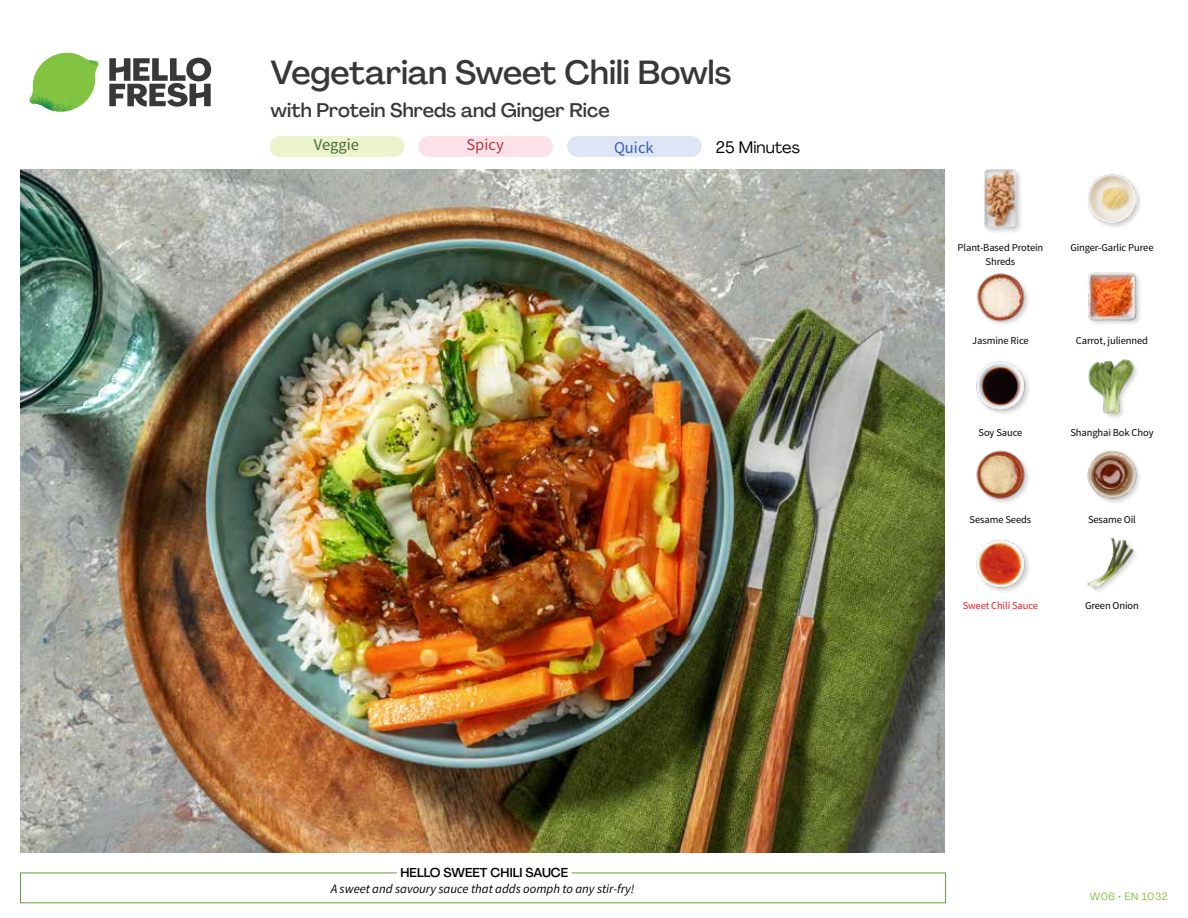
<style>
.page{position:relative;width:1188px;height:918px;background:#fff}
.page>*{position:absolute;margin:0;border:0;box-sizing:border-box;transform-origin:0 0}
.t1{font:500 33px "Agrandir";letter-spacing:-.005em;color:#383839}
.t2{font:500 19.5px "Agrandir";color:#383839}
.t3{font:16.5px "Agrandir";color:#000}
.t4{font:16.5px "Source Sans Pro";color:#476b32}
.t5{font:16.5px "Source Sans Pro";color:#3763af}
.t6{font:16.5px "Source Sans Pro";color:#b33841}
.t7{font:italic 12.75px "Source Sans Pro";color:#000}
.t8{font:500 12.75px "Agrandir";color:#000}
.t9{font:10.5px/13.5px "Source Sans Pro";letter-spacing:-.01em;color:#000;text-align:center}
.t10{font:10.5px "Source Sans Pro";letter-spacing:-.01em;color:#ed1d24}
.t11{font:10.5px "Agrandir";letter-spacing:.05em;color:#82c341}
</style>
<div class="page">
<svg style="left:109px;top:57px;width:102px;height:50px"></svg>
<svg style="left:34px;top:53px;width:62px;height:40px"></svg>
<img style="left:67px;top:53px;width:32px;height:26px">
<img style="left:33px;top:75px;width:59px;height:11px">
<img style="left:29px;top:79px;width:61px;height:33px">
<img style="left:65px;top:86px;width:27px;height:25px">
<div style="left:20px;top:873px;width:926px;height:30px;border:1px solid #609f43"></div>
<div style="left:397px;top:865px;width:175px;height:15px;background:#fff"></div>
<img style="left:21px;top:170px;width:924px;height:682px">
<div style="left:567px;top:136px;width:135px;height:21px;background:#dee5f4;border-radius:10px"></div>
<div style="left:270px;top:136px;width:134px;height:21px;background:#edf3cd;border-radius:10px"></div>
<div style="left:418px;top:136px;width:135px;height:21px;background:#fce1e9;border-radius:10px"></div>
<img style="left:1087px;top:537px;width:49px;height:54px">
<img style="left:976px;top:539px;width:53px;height:53px">
<img style="left:1087px;top:450px;width:53px;height:53px">
<img style="left:976px;top:450px;width:53px;height:53px">
<div style="left:1087px;top:358px;width:53px;height:62px;background:#000;opacity:.2"></div>
<img style="left:1087px;top:358px;width:53px;height:55px">
<img style="left:976px;top:361px;width:53px;height:53px">
<img style="left:1088px;top:272px;width:52px;height:52px">
<img style="left:976px;top:273px;width:53px;height:51px">
<div style="left:1086px;top:173px;width:57px;height:57px;background:#000;opacity:.2"></div>
<img style="left:1087px;top:174px;width:50px;height:49px">
<div style="left:982px;top:168px;width:42px;height:66px;background:#000;opacity:.2"></div>
<img style="left:982px;top:170px;width:42px;height:57px">
<h1 class="t1" style="left:271px;top:52px;width:462px">Vegetarian Sweet Chili Bowls</h1>
<h2 class="t2" style="left:271px;top:98px;width:341px">with Protein Shreds and Ginger Rice</h2>
<h3 class="t4" style="left:314px;top:135px;width:47px">Veggie</h3>
<h3 class="t6" style="left:466px;top:135px;width:39px">Spicy</h3>
<h3 class="t3" style="left:716px;top:137px;width:86px">25 Minutes</h3>
<h3 class="t5" style="left:614px;top:137px;width:41px">Quick</h3>
<p class="t8" style="left:401px;top:864px;width:169px">HELLO SWEET CHILI SAUCE</p>
<p class="t7" style="left:331px;top:881px;width:305px">A sweet and savoury sauce that adds oomph to any stir-fry!</p>
<p class="t9" style="left:958px;top:241px;width:87px">Plant-Based Protein<br>Shreds</p>
<p class="t9" style="left:1070px;top:241px;width:85px">Ginger-Garlic Puree</p>
<p class="t9" style="left:972px;top:334px;width:58px">Jasmine Rice</p>
<p class="t9" style="left:1076px;top:334px;width:74px">Carrot, julienned</p>
<p class="t9" style="left:979px;top:425px;width:45px">Soy Sauce</p>
<p class="t9" style="left:1070px;top:425px;width:85px">Shanghai Bok Choy</p>
<p class="t9" style="left:970px;top:513px;width:63px">Sesame Seeds</p>
<p class="t9" style="left:1088px;top:513px;width:49px">Sesame Oil</p>
<p class="t10" style="left:963px;top:599px;width:77px">Sweet Chili Sauce</p>
<p class="t9" style="left:1085px;top:599px;width:55px">Green Onion</p>
<p class="t11" style="left:1090px;top:890px;width:80px">W06 • EN 1032</p>
</div>
